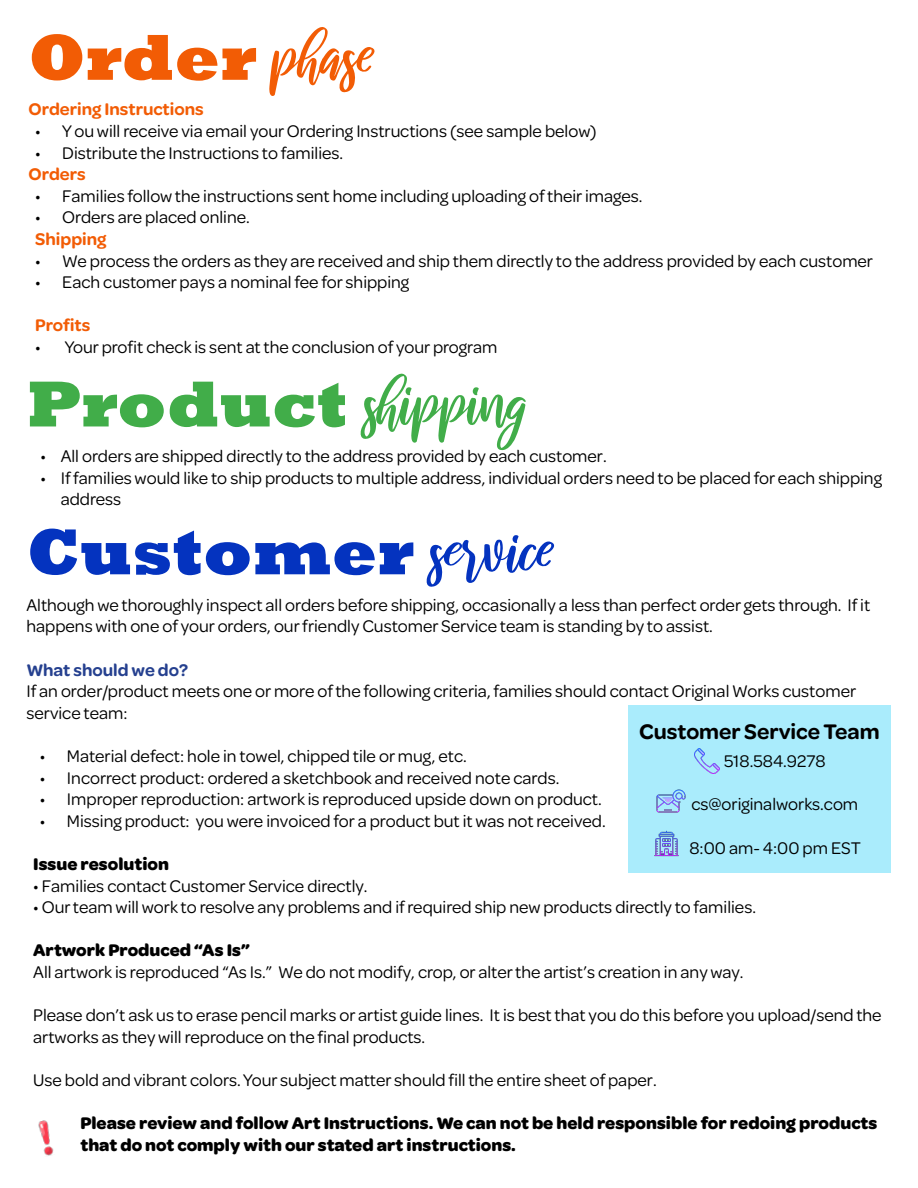
<style>
.page{position:relative;width:918px;height:1188px;background:#fff}
.page>*{position:absolute;margin:0;border:0;box-sizing:border-box;transform-origin:0 0}
.t1{font:66px "raustila";color:#41ad49}
.t2{font:800 66px "Rockwell";color:#0433bf}
.t3{font:800 66px "Rockwell";color:#f25c05}
.t4{font:600 22.5px "Omnes";color:#000}
.t5{font:18px/21.6px "Omnes";color:#000}
.t6{font:700 18px/21.6px "Omnes";color:#000}
.t7{font:600 18px "Omnes";color:#f25c05}
.t8{font:600 18px "Omnes";color:#25408f}
.s1{font-family:"raustila";font-weight:400}
.s2{font-family:"Rockwell";font-weight:800}
</style>
<div class="page">
<img style="left:38px;top:1120px;width:16px;height:36px">
<div style="left:628px;top:706px;width:262px;height:167px;background:#aaecfc"></div>
<img style="left:656px;top:789px;width:30px;height:24px">
<img style="left:654px;top:830px;width:25px;height:27px">
<img style="left:694px;top:748px;width:26px;height:26px">
<h1 class="t3" style="left:28px;top:20px;width:349px">Order <span class="s1">phase</span></h1>
<p class="t7" style="left:28px;top:97px;width:177px">Ordering Instructions</p>
<p class="t5" style="left:35px;top:119px;width:563px">• Y ou will receive via email your Ordering Instructions (see sample below)</p>
<p class="t5" style="left:35px;top:141px;width:310px">• Distribute the Instructions to families.</p>
<p class="t7" style="left:28px;top:162px;width:59px">Orders</p>
<p class="t5" style="left:35px;top:184px;width:609px">• Families follow the instructions sent home including uploading of their images.</p>
<p class="t5" style="left:35px;top:206px;width:216px">• Orders are placed online.</p>
<p class="t7" style="left:35px;top:226px;width:73px">Shipping</p>
<p class="t5" style="left:35px;top:249px;width:839px">• We process the orders as they are received and ship them directly to the address provided by each customer</p>
<p class="t5" style="left:35px;top:270px;width:376px">• Each customer pays a nominal fee for shipping</p>
<p class="t7" style="left:35px;top:313px;width:57px">Profits</p>
<p class="t5" style="left:35px;top:335px;width:464px">• Your profit check is sent at the conclusion of your program</p>
<h1 class="t1" style="left:27px;top:365px;width:504px"><span class="s2">Product</span> shipping</h1>
<p class="t5" style="left:40px;top:444px;width:568px">• All orders are shipped directly to the address provided by each customer.</p>
<p class="t5" style="left:61px;top:466px;width:823px;text-indent:-20px">• If families would like to ship products to multiple address, individual orders need to be placed for each shipping address</p>
<h1 class="t2" style="left:27px;top:514px;width:530px">Customer <span class="s1">service</span></h1>
<p class="t5" style="left:26px;top:593px;width:845px">Although we thoroughly inspect all orders before shipping, occasionally a less than perfect order gets through. If it happens with one of your orders, our friendly Customer Service team is standing by to assist.</p>
<p class="t8" style="left:26px;top:657px;width:163px">What should we do?</p>
<p class="t5" style="left:26px;top:679px;width:831px">If an order/product meets one or more of the following criteria, families should contact Original Works customer service team:</p>
<p class="t5" style="left:40px;top:744px;width:428px">• Material defect: hole in towel, chipped tile or mug, etc.</p>
<p class="t5" style="left:40px;top:766px;width:521px">• Incorrect product: ordered a sketchbook and received note cards.</p>
<p class="t5" style="left:40px;top:787px;width:563px">• Improper reproduction: artwork is reproduced upside down on product.</p>
<p class="t5" style="left:40px;top:809px;width:567px">• Missing product: you were invoiced for a product but it was not received.</p>
<p class="t6" style="left:33px;top:852px;width:137px">Issue resolution</p>
<p class="t5" style="left:33px;top:874px;width:336px">• Families contact Customer Service directly.</p>
<p class="t5" style="left:33px;top:895px;width:724px">• Our team will work to resolve any problems and if required ship new products directly to families.</p>
<p class="t6" style="left:33px;top:939px;width:218px">Artwork Produced “As Is”</p>
<p class="t5" style="left:33px;top:960px;width:712px">All artwork is reproduced “As Is.” We do not modify, crop, or alter the artist’s creation in any way.</p>
<p class="t5" style="left:33px;top:1003px;width:850px">Please don’t ask us to erase pencil marks or artist guide lines. It is best that you do this before you upload/send the artworks as they will reproduce on the final products.</p>
<p class="t5" style="left:33px;top:1068px;width:625px">Use bold and vibrant colors. Your subject matter should fill the entire sheet of paper.</p>
<p class="t6" style="left:80px;top:1111px;width:798px">Please review and follow Art Instructions. We can not be held responsible for redoing products that do not comply with our stated art instructions.</p>
<p class="t4" style="left:639px;top:716px;width:242px">Customer Service Team</p>
<p class="t5" style="left:724px;top:749px;width:103px">518.584.9278</p>
<p class="t5" style="left:691px;top:793px;width:168px">cs@originalworks.com</p>
<p class="t5" style="left:689px;top:836px;width:173px">8:00 am- 4:00 pm EST</p>
</div>
